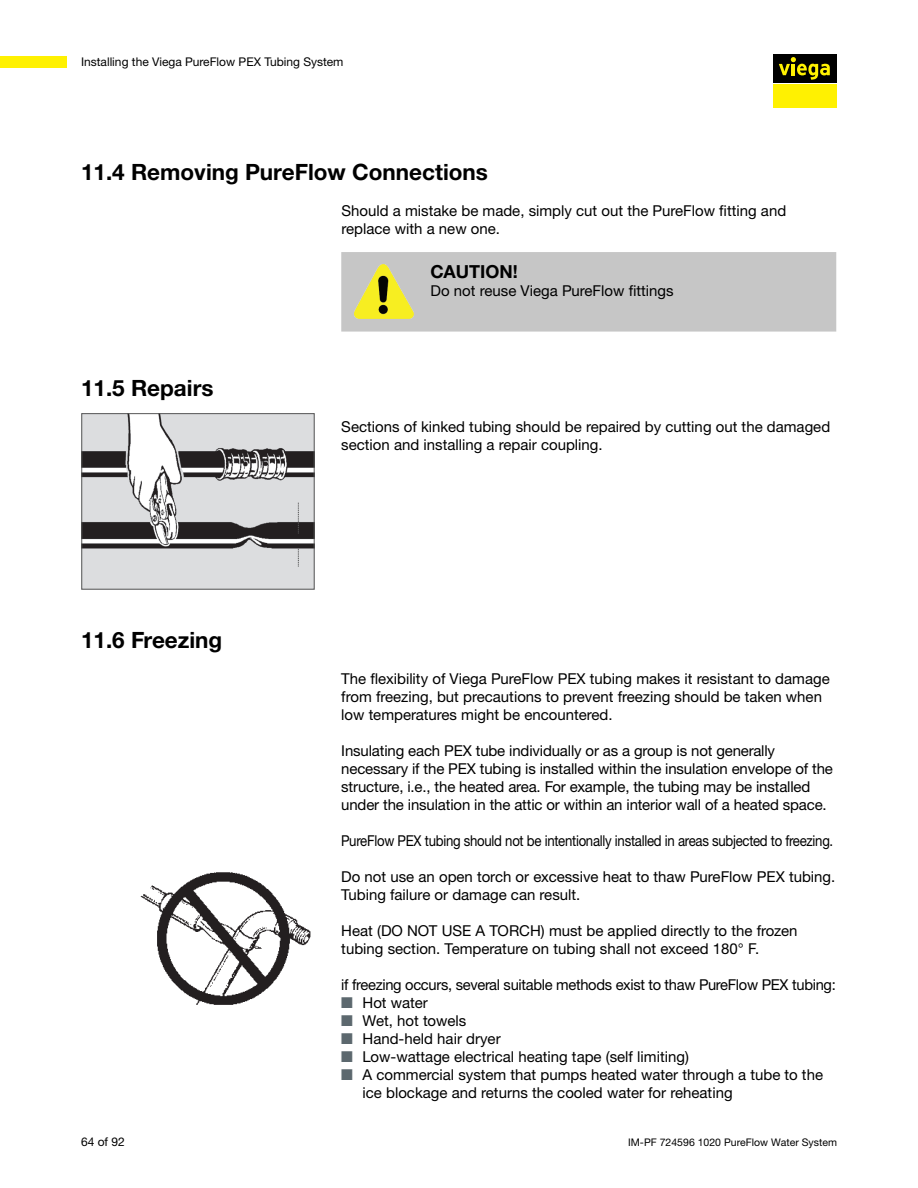
<style>
.page{position:relative;width:918px;height:1188px;background:#fff}
.page>*{position:absolute;margin:0;border:0;box-sizing:border-box;transform-origin:0 0}
.t1{font:22.5px "M Ying Hei PR Cfor Viega W7";color:#000}
.t2{font:18px "M Ying Hei PR Cfor Viega W7";color:#000}
.t3{font:15px/18px "M Ying Hei PR Cfor Viega W4";color:#000}
.t4{font:15px "M Ying Hei PR Cfor Viega W4";letter-spacing:-.02em;color:#000;scale:.88 1}
.t5{font:15px "M Ying Hei PR Cfor Viega W4";letter-spacing:-.02em;color:#000}
.t6{font:12px "M Ying Hei PR Cfor Viega W4";color:#000}
.t7{font:10.5px "M Ying Hei PR Cfor Viega W4";color:#000}
.s1{font-family:"Helvetica Neue LT Std"}
.s2{color:#5c686e}
</style>
<div class="page">
<div style="left:0;top:56px;width:67px;height:11px;background:#fff101"></div>
<div style="left:773px;top:85px;width:64px;height:23px;background:#fff101"></div>
<div style="left:773px;top:54px;width:64px;height:28px;background:#000"></div>
<svg style="left:779px;top:57px;width:51px;height:23px"></svg>
<div style="left:341px;top:252px;width:495px;height:80px;background:#c6c6c6"></div>
<img style="left:354px;top:265px;width:59px;height:54px">
<img style="left:84px;top:415px;width:228px;height:172px">
<div style="left:82px;top:413px;width:232px;height:176px;border:1px solid #575757"></div>
<svg style="left:298px;top:503px;width:1px;height:31px"></svg>
<svg style="left:298px;top:549px;width:1px;height:18px"></svg>
<img style="left:140px;top:872px;width:170px;height:133px">
<p class="t6" style="left:81px;top:54px;width:264px">Installing the Viega PureFlow PEX Tubing System</p>
<h1 class="t1" style="left:81px;top:158px;width:408px">11.4 Removing PureFlow Connections</h1>
<p class="t3" style="left:341px;top:202px;width:446px">Should a mistake be made, simply cut out the PureFlow fitting and replace with a new one.</p>
<p class="t2" style="left:431px;top:260px;width:89px">CAUTION!</p>
<p class="t3" style="left:431px;top:281px;width:245px">Do not reuse Viega PureFlow fittings</p>
<h1 class="t1" style="left:81px;top:374px;width:134px">11.5 Repairs</h1>
<h1 class="t1" style="left:81px;top:626px;width:143px">11.6 Freezing</h1>
<p class="t3" style="left:341px;top:418px;width:490px">Sections of kinked tubing should be repaired by cutting out the damaged section and installing a repair coupling.</p>
<p class="t3" style="left:341px;top:670px;width:490px">The flexibility of Viega PureFlow PEX tubing makes it resistant to damage from freezing, but precautions to prevent freezing should be taken when low temperatures might be encountered.</p>
<p class="t3" style="left:341px;top:742px;width:493px">Insulating each PEX tube individually or as a group is not generally necessary if the PEX tubing is installed within the insulation envelope of the structure, i.e., the heated area. For example, the tubing may be installed under the insulation in the attic or within an interior wall of a heated space.</p>
<p class="t4" style="left:341px;top:831px;width:561px">PureFlow PEX tubing should not be intentionally installed in areas subjected to freezing.</p>
<p class="t3" style="left:341px;top:868px;width:496px">Do not use an open torch or excessive heat to thaw PureFlow PEX tubing.<br>Tubing failure or damage can result.</p>
<p class="t3" style="left:341px;top:922px;width:458px">Heat (DO NOT USE A TORCH) must be applied directly to the frozen tubing section. Temperature on tubing shall not exceed 180° F.</p>
<p class="t5" style="left:341px;top:975px;width:496px"><span class="s1">if freezing occurs, s</span>everal suitable methods exist to thaw PureFlow PEX tubing:</p>
<p class="t3" style="left:341px;top:994px;width:88px"><span class="s2">■</span> Hot water</p>
<p class="t3" style="left:341px;top:1012px;width:127px"><span class="s2">■</span> Wet, hot towels</p>
<p class="t3" style="left:341px;top:1030px;width:161px"><span class="s2">■</span> Hand-held hair dryer</p>
<p class="t3" style="left:341px;top:1048px;width:349px"><span class="s2">■</span> Low-wattage electrical heating tape (self limiting)</p>
<p class="t3" style="left:363px;top:1066px;width:462px;text-indent:-21px"><span class="s2">■</span> A commercial system that pumps heated water through a tube to the ice blockage and returns the cooled water for reheating</p>
<p class="t6" style="left:81px;top:1135px;width:45px">64 of 92</p>
<p class="t7" style="left:628px;top:1136px;width:210px">IM-PF 724596 1020 PureFlow Water System</p>
</div>
